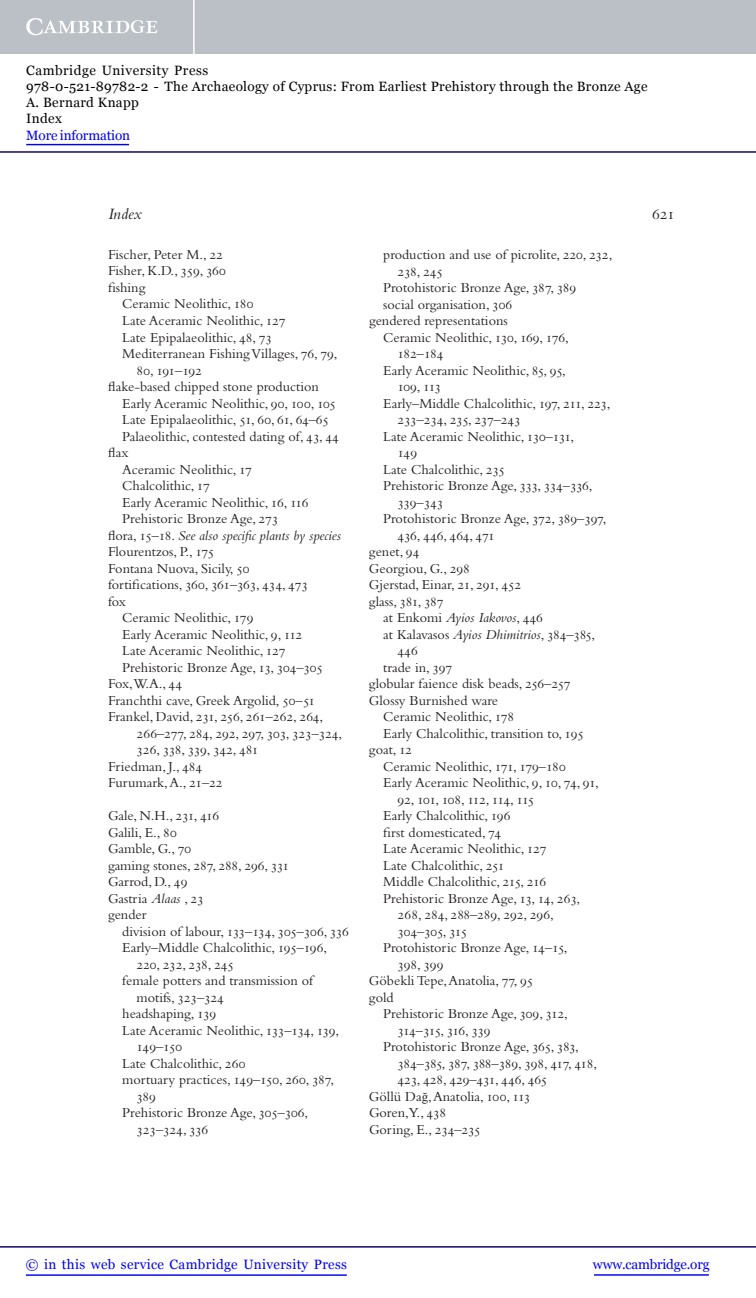
<style>
.page{position:relative;width:756px;height:1298px;background:#fff}
.page>*{position:absolute;margin:0;border:0;box-sizing:border-box;transform-origin:0 0}
.t1{font:italic 16.5px "Bembo Std";color:#231f20}
.t2{font:16.5px "Bembo Std";color:#231f20}
.t3{font:14.25px "Bembo Std";color:#231f20}
.t4{font:14.25px "Bembo Std";letter-spacing:-.04em;color:#231f20}
.t5{font:italic 14.25px "Bembo Std";color:#231f20}
.t6{font:14.25px "Bembo Std";letter-spacing:-.02em;color:#231f20}
.t7{font:14.25px "Bembo Std";letter-spacing:-.06em;color:#231f20}
.t8{font:14.25px "Bembo Std";letter-spacing:-.03em;color:#231f20}
.t9{font:13.5px/16.2px "Georgia";letter-spacing:.025em;color:#000}
.t10{font:13.5px "Georgia";letter-spacing:.025em;color:#0000f1}
.t11{font:13.5px "Georgia";letter-spacing:-.015em;color:#0000f1}
.t12{font:13.5px "Georgia";letter-spacing:-.01em;color:#0000f1}
.s1{font-style:normal}
.s2{font-style:italic}
.s3{font-family:"Times New Roman";font-size:12.75px}
</style>
<div class="page">
<div style="left:0;top:0;width:756px;height:54px;background:#bac0c6"></div>
<svg style="left:26px;top:18px;width:132px;height:17px"></svg>
<hr style="left:193px;top:0;width:2px;height:54px;background:#fff">
<hr style="left:0;top:151px;width:756px;height:2px;background:#150666">
<hr style="left:594px;top:1274px;width:115px;height:1px;background:#0000f1">
<hr style="left:0;top:1246px;width:756px;height:1px;background:#150666">
<hr style="left:26px;top:1274px;width:321px;height:1px;background:#0000f1">
<hr style="left:26px;top:144px;width:103px;height:1px;background:#0000f1">
<p class="t9" style="left:26px;top:62px;width:623px">Cambridge University Press<br>978-0-521-89782-2 - The Archaeology of Cyprus: From Earliest Prehistory through the Bronze Age A. Bernard Knapp<br>Index</p>
<p class="t12" style="left:26px;top:127px;width:105px">More information</p>
<p class="t1" style="left:108px;top:204px;width:36px">Index</p>
<p class="t2" style="left:652px;top:204px;width:24px">621</p>
<p class="t3" style="left:108px;top:246px;width:116px">Fischer, Peter M., 22</p>
<p class="t3" style="left:108px;top:263px;width:119px">Fisher, K.D., 359, 360</p>
<p class="t3" style="left:108px;top:279px;width:39px">fishing</p>
<p class="t3" style="left:122px;top:296px;width:133px">Ceramic Neolithic, 180</p>
<p class="t3" style="left:122px;top:312px;width:165px">Late Aceramic Neolithic, 127</p>
<p class="t3" style="left:122px;top:329px;width:151px">Late Epipalaeolithic, 48, 73</p>
<p class="t3" style="left:122px;top:345px;width:217px">Mediterranean Fishing Villages, 76, 79,</p>
<p class="t3" style="left:136px;top:362px;width:67px">80, 191–192</p>
<p class="t3" style="left:108px;top:378px;width:212px">flake-based chipped stone production</p>
<p class="t3" style="left:122px;top:395px;width:215px">Early Aceramic Neolithic, 90, 100, 105</p>
<p class="t3" style="left:122px;top:411px;width:208px">Late Epipalaeolithic, 51, 60, 61, 64–65</p>
<p class="t3" style="left:122px;top:428px;width:218px">Palaeolithic, contested dating of, 43, 44</p>
<p class="t3" style="left:108px;top:444px;width:22px">flax</p>
<p class="t3" style="left:122px;top:461px;width:131px">Aceramic Neolithic, 17</p>
<p class="t3" style="left:122px;top:477px;width:89px">Chalcolithic, 17</p>
<p class="t3" style="left:122px;top:494px;width:188px">Early Aceramic Neolithic, 16, 116</p>
<p class="t3" style="left:122px;top:510px;width:158px">Prehistoric Bronze Age, 273</p>
<p class="t5" style="left:108px;top:527px;width:235px"><span class="s1">flora, 15–18.</span> See also specific plants by species</p>
<p class="t3" style="left:108px;top:543px;width:108px">Flourentzos, P., 175</p>
<p class="t3" style="left:108px;top:560px;width:143px">Fontana Nuova, Sicily, 50</p>
<p class="t3" style="left:108px;top:576px;width:202px">fortifications, 360, 361–363, 434, 473</p>
<p class="t3" style="left:108px;top:593px;width:19px">fox</p>
<p class="t3" style="left:122px;top:609px;width:133px">Ceramic Neolithic, 179</p>
<p class="t3" style="left:122px;top:626px;width:182px">Early Aceramic Neolithic, 9, 112</p>
<p class="t3" style="left:122px;top:642px;width:165px">Late Aceramic Neolithic, 127</p>
<p class="t3" style="left:122px;top:659px;width:202px">Prehistoric Bronze Age, 13, 304–305</p>
<p class="t3" style="left:108px;top:675px;width:76px">Fox,W.A., 44</p>
<p class="t3" style="left:108px;top:692px;width:209px">Franchthi cave, Greek Argolid, 50–51</p>
<p class="t3" style="left:108px;top:708px;width:217px">Frankel, David, 231, 256, 261–262, 264,</p>
<p class="t3" style="left:136px;top:725px;width:207px">266–277, 284, 292, 297, 303, 323–324,</p>
<p class="t6" style="left:136px;top:741px;width:124px">326, 338, 339, 342, 481</p>
<p class="t3" style="left:108px;top:758px;width:96px">Friedman, J., 484</p>
<p class="t3" style="left:108px;top:774px;width:116px">Furumark, A., 21–22</p>
<p class="t3" style="left:108px;top:807px;width:113px">Gale, N.H., 231, 416</p>
<p class="t3" style="left:108px;top:824px;width:70px">Galili, E., 80</p>
<p class="t3" style="left:108px;top:840px;width:85px">Gamble, G., 70</p>
<p class="t3" style="left:108px;top:857px;width:183px">gaming stones, 287, 288, 296, 331</p>
<p class="t3" style="left:108px;top:873px;width:81px">Garrod, D., 49</p>
<p class="t3" style="left:108px;top:890px;width:97px">Gastria <span class="s2">Alaas</span> , 23</p>
<p class="t3" style="left:108px;top:906px;width:40px">gender</p>
<p class="t3" style="left:122px;top:923px;width:228px">division of labour, 133–134, 305–306, 336</p>
<p class="t3" style="left:122px;top:939px;width:206px">Early–Middle Chalcolithic, 195–196,</p>
<p class="t3" style="left:136px;top:956px;width:99px">220, 232, 238, 245</p>
<p class="t3" style="left:122px;top:972px;width:192px">female potters and transmission of</p>
<p class="t3" style="left:136px;top:989px;width:89px">motifs, 323–324</p>
<p class="t3" style="left:122px;top:1005px;width:95px">headshaping, 139</p>
<p class="t3" style="left:122px;top:1022px;width:219px">Late Aceramic Neolithic, 133–134, 139,</p>
<p class="t3" style="left:136px;top:1038px;width:47px">149–150</p>
<p class="t3" style="left:122px;top:1055px;width:125px">Late Chalcolithic, 260</p>
<p class="t3" style="left:122px;top:1071px;width:213px">mortuary practices, 149–150, 260, 387,</p>
<p class="t3" style="left:136px;top:1088px;width:21px">389</p>
<p class="t3" style="left:122px;top:1104px;width:188px">Prehistoric Bronze Age, 305–306,</p>
<p class="t6" style="left:136px;top:1121px;width:73px">323–324, 336</p>
<p class="t3" style="left:383px;top:246px;width:231px">production and use of picrolite, 220, 232,</p>
<p class="t3" style="left:398px;top:263px;width:47px">238, 245</p>
<p class="t3" style="left:383px;top:279px;width:195px">Protohistoric Bronze Age, 387, 389</p>
<p class="t3" style="left:383px;top:296px;width:130px">social organisation, 306</p>
<p class="t3" style="left:369px;top:312px;width:140px">gendered representations</p>
<p class="t3" style="left:383px;top:329px;width:187px">Ceramic Neolithic, 130, 169, 176,</p>
<p class="t3" style="left:398px;top:345px;width:48px">182–184</p>
<p class="t3" style="left:383px;top:362px;width:184px">Early Aceramic Neolithic, 85, 95,</p>
<p class="t3" style="left:398px;top:378px;width:45px">109, 113</p>
<p class="t3" style="left:383px;top:395px;width:229px">Early–Middle Chalcolithic, 197, 211, 223,</p>
<p class="t3" style="left:398px;top:411px;width:125px">233–234, 235, 237–243</p>
<p class="t3" style="left:383px;top:428px;width:193px">Late Aceramic Neolithic, 130–131,</p>
<p class="t3" style="left:398px;top:444px;width:21px">149</p>
<p class="t3" style="left:383px;top:461px;width:123px">Late Chalcolithic, 235</p>
<p class="t3" style="left:383px;top:477px;width:211px">Prehistoric Bronze Age, 333, 334–336,</p>
<p class="t3" style="left:398px;top:494px;width:47px">339–343</p>
<p class="t3" style="left:383px;top:510px;width:225px">Protohistoric Bronze Age, 372, 389–397,</p>
<p class="t3" style="left:398px;top:527px;width:99px">436, 446, 464, 471</p>
<p class="t3" style="left:369px;top:543px;width:52px">genet, 94</p>
<p class="t3" style="left:369px;top:560px;width:102px">Georgiou, G., 298</p>
<p class="t3" style="left:369px;top:576px;width:154px">Gjerstad, Einar, 21, 291, 452</p>
<p class="t3" style="left:369px;top:593px;width:76px">glass, 381, 387</p>
<p class="t3" style="left:383px;top:609px;width:161px">at Enkomi <span class="s2">Ayios Iakovos</span>, 446</p>
<p class="t3" style="left:383px;top:626px;width:213px">at Kalavasos <span class="s2">Ayios Dhimitrios</span>, 384–385,</p>
<p class="t3" style="left:397px;top:642px;width:22px">446</p>
<p class="t3" style="left:383px;top:659px;width:70px">trade in, 397</p>
<p class="t3" style="left:369px;top:675px;width:203px">globular faience disk beads, 256–257</p>
<p class="t3" style="left:369px;top:692px;width:131px">Glossy Burnished ware</p>
<p class="t3" style="left:383px;top:708px;width:133px">Ceramic Neolithic, 178</p>
<p class="t3" style="left:383px;top:725px;width:202px">Early Chalcolithic, transition to, 195</p>
<p class="t3" style="left:369px;top:741px;width:44px">goat, 12</p>
<p class="t3" style="left:383px;top:758px;width:184px">Ceramic Neolithic, 171, 179–180</p>
<p class="t3" style="left:383px;top:774px;width:217px">Early Aceramic Neolithic, 9, 10, 74, 91,</p>
<p class="t4" style="left:397px;top:791px;width:138px">92, 101, 108, 112, 114, 115</p>
<p class="t3" style="left:383px;top:807px;width:129px">Early Chalcolithic, 196</p>
<p class="t3" style="left:383px;top:824px;width:119px">first domesticated, 74</p>
<p class="t3" style="left:383px;top:840px;width:165px">Late Aceramic Neolithic, 127</p>
<p class="t3" style="left:383px;top:857px;width:123px">Late Chalcolithic, 251</p>
<p class="t3" style="left:383px;top:873px;width:164px">Middle Chalcolithic, 215, 216</p>
<p class="t3" style="left:383px;top:890px;width:199px">Prehistoric Bronze Age, 13, 14, 263,</p>
<p class="t3" style="left:397px;top:906px;width:158px">268, 284, 288–289, 292, 296,</p>
<p class="t8" style="left:397px;top:923px;width:71px">304–305, 315</p>
<p class="t3" style="left:383px;top:939px;width:186px">Protohistoric Bronze Age, 14–15,</p>
<p class="t3" style="left:397px;top:956px;width:47px">398, 399</p>
<p class="t3" style="left:369px;top:972px;width:166px">Göbekli Tepe, Anatolia, 77, 95</p>
<p class="t3" style="left:369px;top:989px;width:26px">gold</p>
<p class="t3" style="left:383px;top:1005px;width:186px">Prehistoric Bronze Age, 309, 312,</p>
<p class="t7" style="left:397px;top:1022px;width:94px">314–315, 316, 339</p>
<p class="t3" style="left:383px;top:1038px;width:197px">Protohistoric Bronze Age, 365, 383,</p>
<p class="t4" style="left:397px;top:1055px;width:201px">384–385, 387, 388–389, 398, 417, 418,</p>
<p class="t3" style="left:397px;top:1071px;width:151px">423, 428, 429–431, 446, 465</p>
<p class="t3" style="left:369px;top:1088px;width:163px">Göllü Da<span class="s3">ğ</span>, Anatolia, 100, 113</p>
<p class="t3" style="left:369px;top:1104px;width:79px">Goren,Y., 438</p>
<p class="t3" style="left:369px;top:1121px;width:113px">Goring, E., 234–235</p>
<p class="t10" style="left:26px;top:1256px;width:323px">© in this web service Cambridge University Press</p>
<p class="t11" style="left:593px;top:1256px;width:118px">www.cambridge.org</p>
</div>
